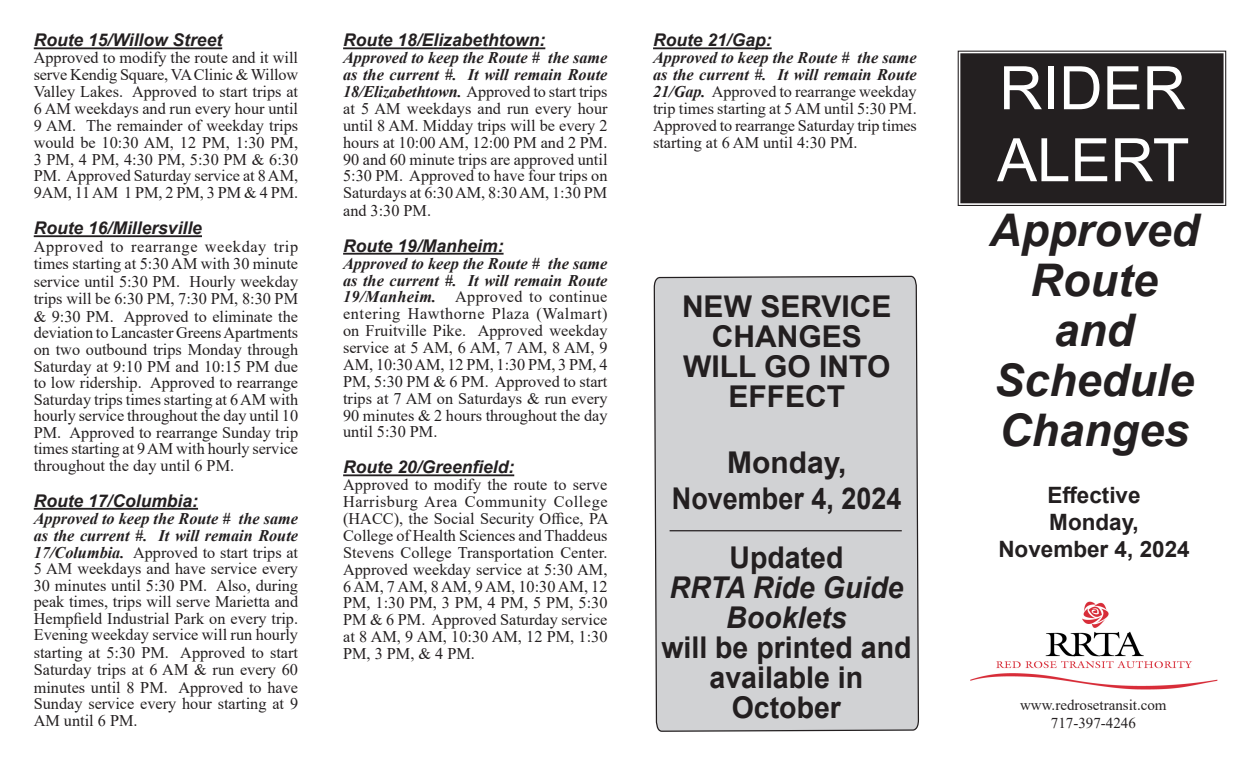
<style>
.page{position:relative;width:1260px;height:765px;background:#fff}
.page>*{position:absolute;margin:0;border:0;box-sizing:border-box;transform-origin:0 0}
.t1{font:60px "Arial";color:#fff}
.t2{font:italic 700 45px/50px "Arial";color:#231f20;text-align:center}
.t3{font:700 30px "Arial";color:#231f20;scale:.95 1}
.t4{font:700 30px/30px "Arial";color:#231f20;text-align:center}
.t5{font:italic 700 30px/30px "Arial";color:#231f20;text-align:center;scale:.95 1}
.t6{font:700 30px "Arial";color:#231f20;scale:.9 1}
.t7{font:700 22.5px "Arial";color:#231f20}
.t8{font:italic 700 17.5px "Arial";color:#231f20}
.t9{font:16.25px/16.9px "Times New Roman";color:#231f20;text-align:justify}
.t10{font:15px "Times New Roman";color:#231f20}
.s1{font-weight:700;font-style:italic}
</style>
<div class="page">
<div style="left:957px;top:50px;width:270px;height:156px;background:#231f20"></div>
<div style="left:960px;top:53px;width:264px;height:150px;border:2px solid #231f20"></div>
<div style="left:964px;top:57px;width:256px;height:143px;border:1px solid #231f20"></div>
<svg style="left:653px;top:47px;width:266px;height:685px"></svg>
<hr style="left:34px;top:47px;width:188px;height:2px;background:#231f20">
<hr style="left:34px;top:235px;width:168px;height:2px;background:#231f20">
<hr style="left:34px;top:508px;width:164px;height:2px;background:#231f20">
<hr style="left:343px;top:47px;width:202px;height:2px;background:#231f20">
<hr style="left:343px;top:253px;width:161px;height:2px;background:#231f20">
<hr style="left:343px;top:474px;width:171px;height:2px;background:#231f20">
<img style="left:970px;top:602px;width:248px;height:87px">
<hr style="left:670px;top:530px;width:232px;height:1px;background:#231f20">
<p class="t8" style="left:34px;top:29px;width:190px">Route 15/Willow Street</p>
<p class="t9" style="left:34px;top:49px;width:266px">Approved to modify the route and it will serve Kendig Square, VA Clinic &amp; Willow Valley Lakes. Approved to start trips at 6 AM weekdays and run every hour until 9 AM. The remainder of weekday trips would be 10:30 AM, 12 PM, 1:30 PM, 3 PM, 4 PM, 4:30 PM, 5:30 PM &amp; 6:30<br>PM. Approved Saturday service at 8 AM, 9AM, 11 AM 1 PM, 2 PM, 3 PM &amp; 4 PM.</p>
<p class="t8" style="left:34px;top:217px;width:170px">Route 16/Millersville</p>
<p class="t9" style="left:34px;top:237px;width:266px">Approved to rearrange weekday trip times starting at 5:30 AM with 30 minute service until 5:30 PM. Hourly weekday trips will be 6:30 PM, 7:30 PM, 8:30 PM &amp; 9:30 PM. Approved to eliminate the deviation to Lancaster Greens Apartments on two outbound trips Monday through Saturday at 9:10 PM and 10:15 PM due to low ridership. Approved to rearrange Saturday trips times starting at 6 AM with hourly service throughout the day until 10<br>PM. Approved to rearrange Sunday trip times starting at 9 AM with hourly service throughout the day until 6 PM.</p>
<p class="t8" style="left:34px;top:489px;width:166px">Route 17/Columbia:</p>
<p class="t9" style="left:34px;top:509px;width:266px"><span class="s1">Approved to keep the Route # the same as the current #. It will remain Route 17/Columbia.</span> Approved to start trips at 5 AM weekdays and have service every 30 minutes until 5:30 PM. Also, during peak times, trips will serve Marietta and Hempfield Industrial Park on every trip.<br>Evening weekday service will run hourly starting at 5:30 PM. Approved to start Saturday trips at 6 AM &amp; run every 60 minutes until 8 PM. Approved to have Sunday service every hour starting at 9<br>AM until 6 PM.</p>
<p class="t8" style="left:343px;top:29px;width:204px">Route 18/Elizabethtown:</p>
<p class="t9" style="left:343px;top:49px;width:266px"><span class="s1">Approved to keep the Route # the same as the current #. It will remain Route 18/Elizabethtown.</span> Approved to start trips at 5 AM weekdays and run every hour until 8 AM. Midday trips will be every 2 hours at 10:00 AM, 12:00 PM and 2 PM.<br>90 and 60 minute trips are approved until 5:30 PM. Approved to have four trips on Saturdays at 6:30 AM, 8:30 AM, 1:30 PM and 3:30 PM.</p>
<p class="t8" style="left:343px;top:234px;width:162px">Route 19/Manheim:</p>
<p class="t9" style="left:343px;top:254px;width:266px"><span class="s1">Approved to keep the Route # the same as the current #. It will remain Route 19/Manheim.</span> Approved to continue entering Hawthorne Plaza (Walmart) on Fruitville Pike. Approved weekday service at 5 AM, 6 AM, 7 AM, 8 AM, 9<br>AM, 10:30 AM, 12 PM, 1:30 PM, 3 PM, 4<br>PM, 5:30 PM &amp; 6 PM. Approved to start trips at 7 AM on Saturdays &amp; run every 90 minutes &amp; 2 hours throughout the day until 5:30 PM.</p>
<p class="t8" style="left:343px;top:456px;width:173px">Route 20/Greenfield:</p>
<p class="t9" style="left:343px;top:476px;width:267px">Approved to modify the route to serve Harrisburg Area Community College (HACC), the Social Security Office, PA College of Health Sciences and Thaddeus Stevens College Transportation Center.<br>Approved weekday service at 5:30 AM, 6 AM, 7 AM, 8 AM, 9 AM, 10:30 AM, 12<br>PM, 1:30 PM, 3 PM, 4 PM, 5 PM, 5:30<br>PM &amp; 6 PM. Approved Saturday service at 8 AM, 9 AM, 10:30 AM, 12 PM, 1:30<br>PM, 3 PM, &amp; 4 PM.</p>
<p class="t8" style="left:653px;top:29px;width:120px">Route 21/Gap:</p>
<p class="t9" style="left:653px;top:49px;width:265px"><span class="s1">Approved to keep the Route # the same as the current #. It will remain Route 21/Gap.</span> Approved to rearrange weekday trip times starting at 5 AM until 5:30 PM.<br>Approved to rearrange Saturday trip times starting at 6 AM until 4:30 PM.</p>
<p class="t4" style="left:682px;top:292px;width:211px">NEW SERVICE<br>CHANGES</p>
<p class="t4" style="left:683px;top:352px;width:209px">WILL GO INTO<br>EFFECT</p>
<p class="t4" style="left:727px;top:448px;width:121px">Monday,</p>
<p class="t6" style="left:672px;top:478px;width:257px">November 4, 2024</p>
<p class="t3" style="left:729px;top:536px;width:122px">Updated</p>
<p class="t5" style="left:670px;top:573px;width:248px">RRTA Ride Guide<br>Booklets</p>
<p class="t3" style="left:661px;top:626px;width:265px">will be printed and</p>
<p class="t3" style="left:710px;top:656px;width:163px">available in</p>
<p class="t3" style="left:732px;top:686px;width:117px">October</p>
<p class="t1" style="left:999px;top:47px;width:188px">RIDER</p>
<p class="t1" style="left:997px;top:119px;width:194px">ALERT</p>
<p class="t2" style="left:989px;top:206px;width:212px">Approved<br>Route</p>
<p class="t2" style="left:1054px;top:306px;width:82px">and</p>
<p class="t2" style="left:994px;top:356px;width:202px;text-align:left">Schedule<br>Changes</p>
<p class="t7" style="left:1047px;top:479px;width:95px">Effective</p>
<p class="t7" style="left:1049px;top:506px;width:91px">Monday,</p>
<p class="t7" style="left:998px;top:533px;width:193px">November 4, 2024</p>
<p class="t10" style="left:1020px;top:694px;width:148px">www.redrosetransit.com</p>
<p class="t10" style="left:1051px;top:712px;width:86px">717-397-4246</p>
</div>
